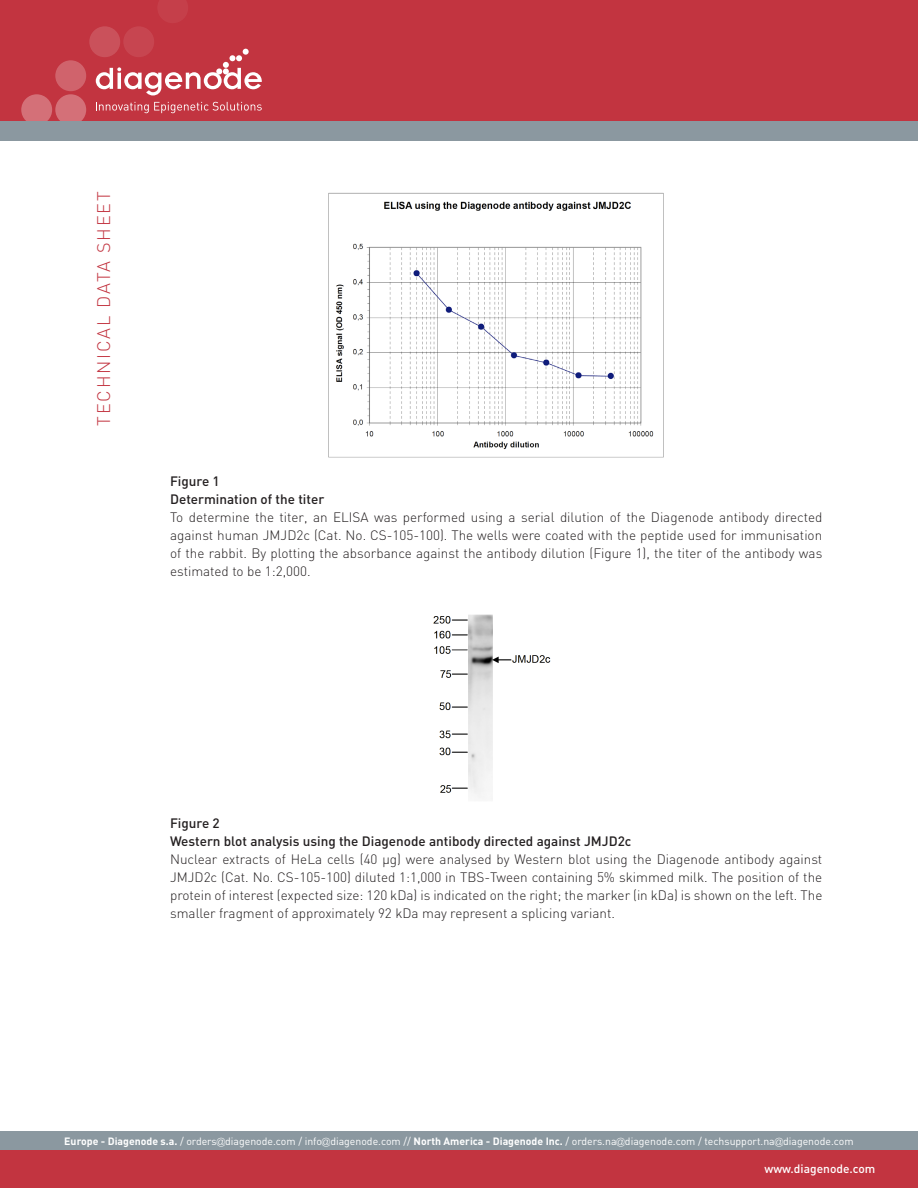
<style>
.page{position:relative;width:918px;height:1188px;background:#fff}
.page>*{position:absolute;margin:0;border:0;box-sizing:border-box;transform-origin:0 0}
.t1{font:300 18px "DIN";letter-spacing:.1em;color:#c23440}
.BODY{font:300 13.5px/18px "DIN";color:#231f20;text-align:justify}
.BODY-2{font:500 13.5px "DIN";color:#231f20}
.t2{font:500 12px "DIN";color:#fff}
.t3{font:10.5px "DIN";color:#fff}
.s1{font-weight:700}
.s2{font-family:"Gill Sans";font-weight:300}
</style>
<div class="page">
<div style="left:0;top:1131px;width:918px;height:20px;background:#8b98a0"></div>
<div style="left:0;top:0;width:918px;height:121px;background:#c23440"></div>
<div style="left:55px;top:94px;width:31px;height:31px;background:#d47078;border-radius:50%"></div>
<div style="left:21px;top:94px;width:31px;height:31px;background:#d47078;border-radius:50%"></div>
<div style="left:55px;top:60px;width:31px;height:31px;background:#d0636c;border-radius:50%"></div>
<div style="left:89px;top:26px;width:31px;height:31px;background:#ca515b;border-radius:50%"></div>
<div style="left:123px;top:26px;width:31px;height:31px;background:#c74550;border-radius:50%"></div>
<svg style="left:158px;top:0;width:30px;height:23px"></svg>
<div style="left:0;top:121px;width:918px;height:20px;background:#8b98a0"></div>
<div style="left:0;top:1151px;width:918px;height:37px;background:#c23440"></div>
<svg style="left:96px;top:49px;width:166px;height:46px"></svg>
<svg style="left:96px;top:102px;width:166px;height:11px"></svg>
<img style="left:328px;top:192px;width:336px;height:266px">
<img style="left:433px;top:614px;width:118px;height:184px">
<h1 class="t1" style="left:93px;top:426px;width:236px;rotate:-90deg">TECHNICAL DATA SHEET</h1>
<p class="BODY-2" style="left:170px;top:472px;width:51px">Figure 1</p>
<p class="BODY-2" style="left:170px;top:490px;width:156px">Determination of the titer</p>
<p class="BODY" style="left:170px;top:508px;width:654px">To determine the titer, an ELISA was performed using a serial dilution of the Diagenode antibody directed against human JMJD2c (Cat. No. CS-105-100). The wells were coated with the peptide used for immunisation of the rabbit. By plotting the absorbance against the antibody dilution (Figure 1), the titer of the antibody was estimated to be 1:2,000.</p>
<p class="BODY-2" style="left:170px;top:814px;width:51px">Figure 2</p>
<p class="BODY-2" style="left:170px;top:832px;width:463px">Western blot analysis using the Diagenode antibody directed against JMJD2c</p>
<p class="BODY" style="left:170px;top:850px;width:654px">Nuclear extracts of HeLa cells (40 µg) were analysed by Western blot using the Diagenode antibody against JMJD2c (Cat. No. CS-105-100) diluted 1:1,000 in TBS-Tween containing 5% skimmed milk. The position of the protein of interest (expected size: 120 kDa) is indicated on the right; the marker (in kDa) is shown on the left. The smaller fragment of approximately 92 kDa may represent a splicing variant.</p>
<p class="t3" style="left:64px;top:1134px;width:791px"><span class="s1">Europe - Diagenode s.a.</span> / orders<span class="s2">@</span>diagenode.com / info<span class="s2">@</span>diagenode.com // <span class="s1">North America - Diagenode Inc.</span> / orders.na<span class="s2">@</span>diagenode.com / techsupport.na<span class="s2">@</span>diagenode.com</p>
<p class="t2" style="left:764px;top:1161px;width:113px">www.diagenode.com</p>
</div>
